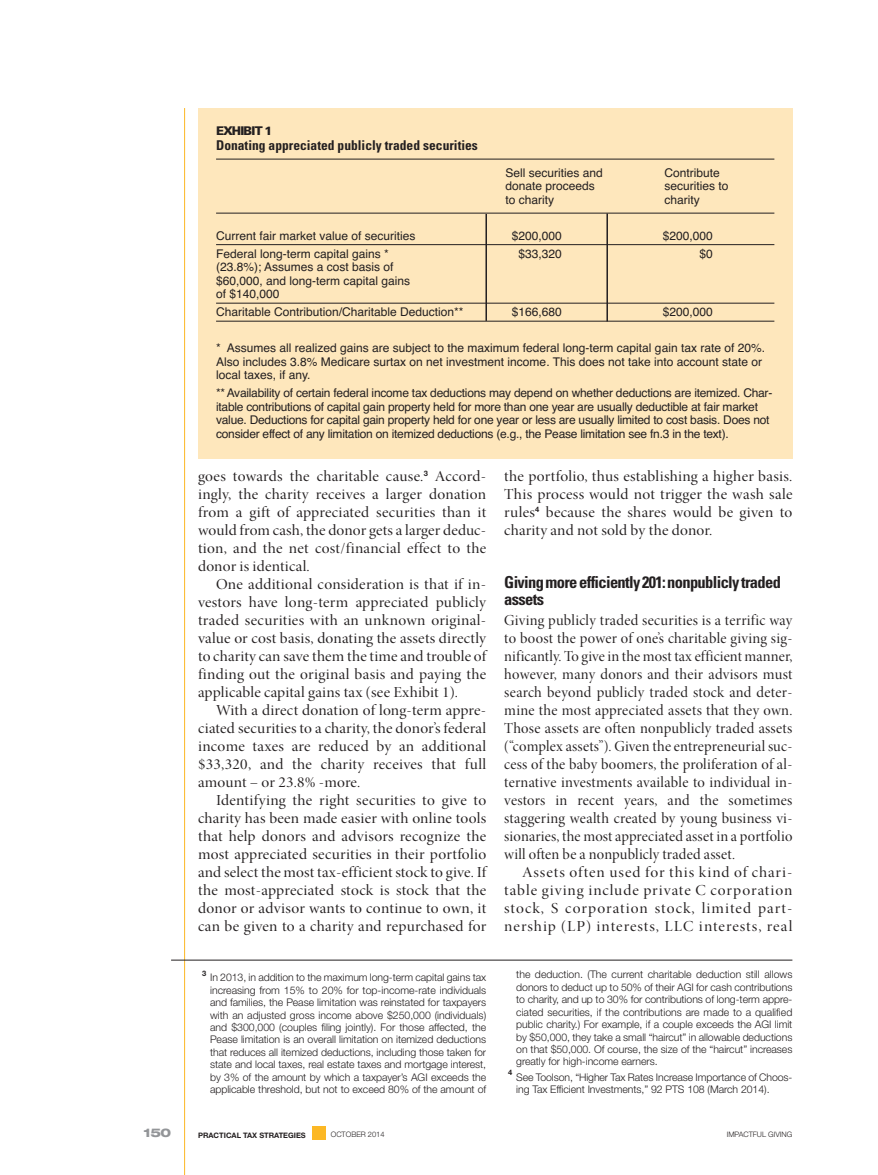
<style>
.page{position:relative;width:878px;height:1175px;background:#fff}
.page>*{position:absolute;margin:0;border:0;box-sizing:border-box;transform-origin:0 0}
.t1{font:700 condensed 16.5px/17px "Univers";letter-spacing:-.04em;color:#231f20}
.t2{font:15.3px/18px "Minion Pro Disp";letter-spacing:.015em;color:#231f20;text-align:justify;scale:1.06 1}
.t3{font:15.3px/18px "Minion Pro Disp";letter-spacing:.015em;color:#231f20;text-align:justify}
.t4{font:700 condensed 13.5px "Univers";color:#231f20}
.t5{font:12px/13.5px "Helvetica";color:#231f20}
.t6{font:12px/13.5px "Helvetica";letter-spacing:-.02em;color:#231f20}
.t7{font:900 12px "Univers";letter-spacing:-.065em;color:#231f20}
.t8{font:800 expanded 12px "Helvetica Neue";color:#939598}
.t9{font:300 10.5px/12.5px "Helvetica Neue";letter-spacing:-.005em;color:#231f20;text-align:justify}
.t10{font:300 7.5px "Helvetica Neue";color:#231f20}
.t11{font:700 7.5px "Helvetica Neue";color:#231f20}
</style>
<div class="page">
<hr style="left:184px;top:108px;width:1px;height:1066px;background:#fcb825">
<div style="left:312px;top:1126px;width:13px;height:13px;background:#fcb825"></div>
<div style="left:198px;top:108px;width:594px;height:350px;background:#fee7bc"></div>
<hr style="left:216px;top:159px;width:558px;height:1px;background:#231f20">
<hr style="left:216px;top:213px;width:558px;height:1px;background:#231f20">
<hr style="left:216px;top:244px;width:558px;height:1px;background:#231f20">
<hr style="left:216px;top:303px;width:558px;height:1px;background:#231f20">
<hr style="left:216px;top:321px;width:558px;height:1px;background:#231f20">
<hr style="left:485px;top:214px;width:2px;height:107px;background:#231f20">
<hr style="left:606px;top:213px;width:2px;height:108px;background:#231f20">
<hr style="left:171px;top:959px;width:621px;height:1px;background:#231f20">
<p class="t7" style="left:216px;top:126px;width:58px">EXHIBIT 1</p>
<p class="t4" style="left:216px;top:140px;width:263px">Donating appreciated publicly traded securities</p>
<p class="t5" style="left:505px;top:166px;width:99px">Sell securities and</p>
<p class="t5" style="left:664px;top:166px;width:57px">Contribute</p>
<p class="t5" style="left:505px;top:179px;width:91px">donate proceeds</p>
<p class="t5" style="left:664px;top:179px;width:66px">securities to</p>
<p class="t5" style="left:505px;top:193px;width:50px">to charity</p>
<p class="t5" style="left:664px;top:193px;width:37px">charity</p>
<p class="t5" style="left:216px;top:229px;width:201px">Current fair market value of securities</p>
<p class="t5" style="left:512px;top:229px;width:52px">$200,000</p>
<p class="t5" style="left:663px;top:229px;width:52px">$200,000</p>
<p class="t5" style="left:216px;top:247px;width:174px">Federal long-term capital gains *</p>
<p class="t5" style="left:518px;top:247px;width:45px">$33,320</p>
<p class="t5" style="left:699px;top:247px;width:15px">$0</p>
<p class="t5" style="left:216px;top:260px;width:196px">(23.8%); Assumes a cost basis of $60,000, and long-term capital gains of $140,000</p>
<p class="t5" style="left:216px;top:305px;width:249px">Charitable Contribution/Charitable Deduction**</p>
<p class="t5" style="left:512px;top:305px;width:52px">$166,680</p>
<p class="t5" style="left:663px;top:305px;width:52px">$200,000</p>
<p class="t5" style="left:216px;top:341px;width:550px">* Assumes all realized gains are subject to the maximum federal long-term capital gain tax rate of 20%.<br>Also includes 3.8% Medicare surtax on net investment income. This does not take into account state or local taxes, if any.</p>
<p class="t6" style="left:216px;top:386px;width:557px">**Availability of certain federal income tax deductions may depend on whether deductions are itemized. Char&shy;itable contributions of capital gain property held for more than one year are usually deductible at fair market value. Deductions for capital gain property held for one year or less are usually limited to cost basis. Does not consider effect of any limitation on itemized deductions (e.g., the Pease limitation see fn.3 in the text).</p>
<p class="t2" style="left:198px;top:469px;width:273px">goes towards the charitable cause.<sup>3</sup> Accord&shy;ingly, the charity receives a larger donation from a gift of appreciated securities than it would from cash, the donor gets a larger deduc&shy;tion, and the net cost/financial effect to the donor is identical.</p>
<p class="t2" style="left:198px;top:577px;width:273px;text-indent:18px">One additional consideration is that if in&shy;vestors have long-term appreciated publicly traded securities with an unknown original&shy;value or cost basis, donating the assets directly to charity can save them the time and trouble of finding out the original basis and paying the applicable capital gains tax (see Exhibit 1).</p>
<p class="t2" style="left:198px;top:703px;width:273px;text-indent:18px">With a direct donation of long-term appre&shy;ciated securities to a charity, the donor’s federal income taxes are reduced by an additional $33,320, and the charity receives that full amount – or 23.8% -more.</p>
<p class="t2" style="left:198px;top:793px;width:273px;text-indent:18px">Identifying the right securities to give to charity has been made easier with online tools that help donors and advisors recognize the most appreciated securities in their portfolio and select the most tax-efficient stock to give. If the most-appreciated stock is stock that the donor or advisor wants to continue to own, it can be given to a charity and repurchased for</p>
<p class="t2" style="left:504px;top:469px;width:273px">the portfolio, thus establishing a higher basis.<br>This process would not trigger the wash sale rules<sup>4</sup> because the shares would be given to charity and not sold by the donor.</p>
<p class="t1" style="left:504px;top:575px;width:278px">Givingmoreefficiently201:nonpubliclytraded assets</p>
<p class="t3" style="left:504px;top:613px;width:290px">Giving publicly traded securities is a terrific way to boost the power of one’s charitable giving sig&shy;nificantly. To give in the most tax efficient manner, however, many donors and their advisors must search beyond publicly traded stock and deter&shy;mine the most appreciated assets that they own.<br>Those assets are often nonpublicly traded assets (“complex assets”). Given the entrepreneurial suc&shy;cess of the baby boomers, the proliferation of al&shy;ternative investments available to individual in&shy;vestors in recent years, and the sometimes staggering wealth created by young business vi&shy;sionaries, the most appreciated asset in a portfolio will often be a nonpublicly traded asset.</p>
<p class="t2" style="left:504px;top:865px;width:273px;text-indent:18px">Assets often used for this kind of chari&shy;table giving include private C corporation stock, S corporation stock, limited part&shy;nership (LP) interests, LLC interests, real</p>
<p class="t11" style="left:202px;top:967px;width:6px">3</p>
<p class="t9" style="left:210px;top:970px;width:278px">In 2013, in addition to the maximum long-term capital gains tax increasing from 15% to 20% for top-income-rate individuals and families, the Pease limitation was reinstated for taxpayers with an adjusted gross income above $250,000 (individuals) and $300,000 (couples filing jointly). For those affected, the Pease limitation is an overall limitation on itemized deductions that reduces all itemized deductions, including those taken for state and local taxes, real estate taxes and mortgage interest, by 3% of the amount by which a taxpayer’s AGI exceeds the applicable threshold, but not to exceed 80% of the amount of</p>
<p class="t9" style="left:516px;top:968px;width:278px">the deduction. (The current charitable deduction still allows donors to deduct up to 50% of their AGI for cash contributions to charity, and up to 30% for contributions of long-term appre&shy;ciated securities, if the contributions are made to a qualified public charity.) For example, if a couple exceeds the AGI limit by $50,000, they take a small “haircut” in allowable deductions on that $50,000. Of course, the size of the “haircut” increases greatly for high-income earners.</p>
<p class="t11" style="left:508px;top:1066px;width:6px">4</p>
<p class="t9" style="left:516px;top:1070px;width:278px">See Toolson, “Higher Tax Rates Increase Importance of Choos&shy;ing Tax Efficient Investments,” 92 PTS 108 (March 2014).</p>
<p class="t8" style="left:144px;top:1128px;width:29px">150</p>
<p class="t11" style="left:198px;top:1128px;width:109px">PRACTICAL TAX STRATEGIES</p>
<p class="t10" style="left:331px;top:1128px;width:55px">OCTOBER 2014</p>
<p class="t10" style="left:726px;top:1128px;width:67px">IMPACTFUL GIVING</p>
</div>
